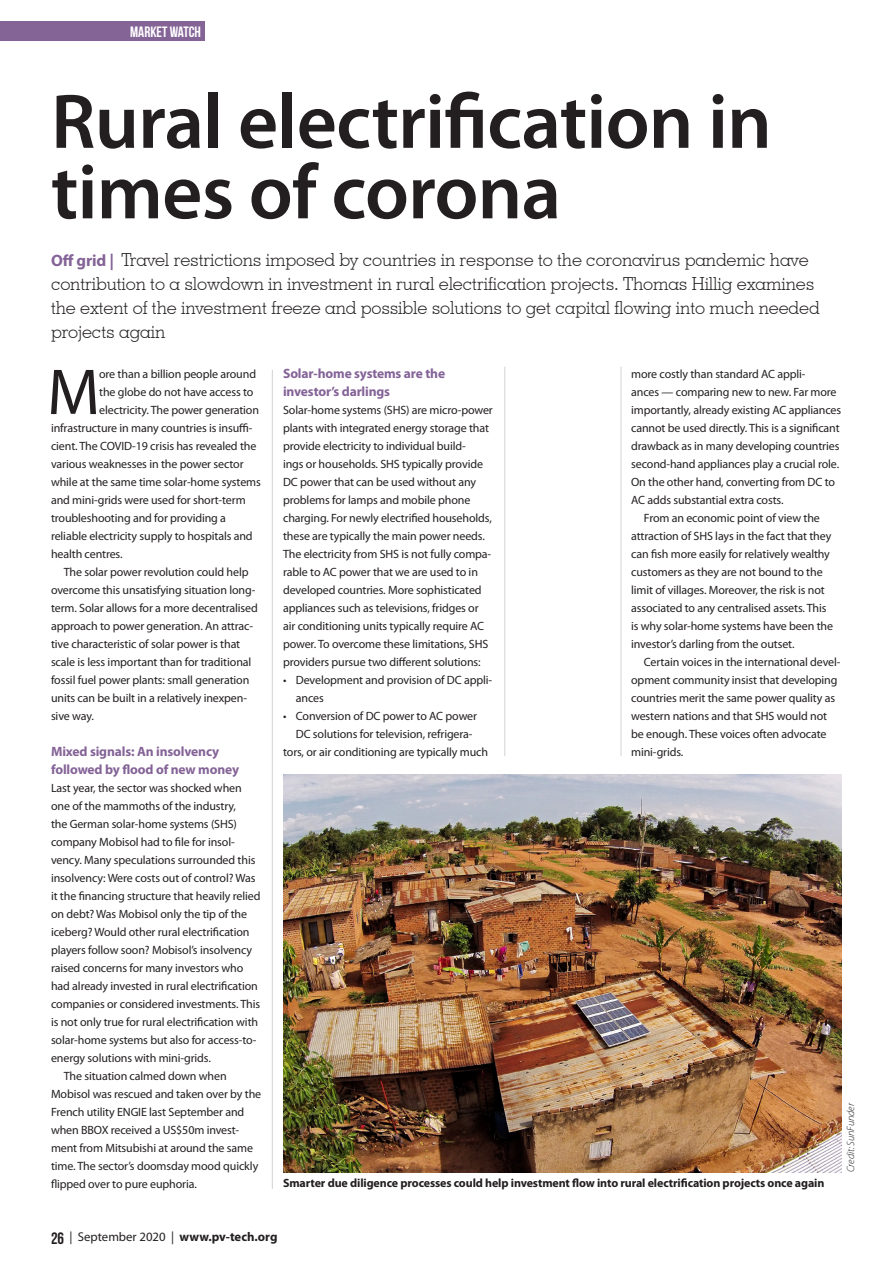
<style>
.page{position:relative;width:893px;height:1263px;background:#fff}
.page>*{position:absolute;margin:0;border:0;box-sizing:border-box;transform-origin:0 0}
.Headline{font:600 78px/70.5px "Myriad Pro";letter-spacing:-.01em;color:#231f20}
.Drop_cap_first_para{font:65.4px "Myriad Pro";color:#231f20}
.Standfirst{font:300 18px/24px "Geometric Slab 703 BT";letter-spacing:-.01em;color:#231f20}
.t1{font:15px "Bebas Neue";color:#fff}
.Subhead{font:700 13.5px/18px "Myriad Pro";letter-spacing:-.01em;color:#846397}
.t2{font:12.75px "Myriad Pro";color:#231f20}
.Body_indent{font:12px/18px "Myriad Pro";letter-spacing:-.01em;color:#231f20}
.Body_no_indent{font:12px/18px "Myriad Pro";letter-spacing:-.01em;color:#231f20}
.Drop_cap_first_para-2{font:12px "Myriad Pro";letter-spacing:-.01em;color:#231f20}
.t3{font:700 12px "Myriad Pro";letter-spacing:-.01em;color:#231f20}
.Bullets{font:12px/18px "Myriad Pro";letter-spacing:-.01em;color:#231f20}
.Credit{font:italic 300 10.5px "Myriad Pro";letter-spacing:-.01em;color:#231f20}
.s1{font-family:"Myriad Pro";font-weight:700;font-size:16.5px;color:#846397}
.s2{font-family:"Bebas Neue";font-size:16.5px}
.s3{font-weight:700}
</style>
<div class="page">
<div style="left:0;top:21px;width:204px;height:20px;background:#846397"></div>
<hr style="left:272px;top:370px;width:1px;height:819px;background:#d1d2d4">
<hr style="left:504px;top:367px;width:1px;height:389px;background:#d1d2d4">
<hr style="left:621px;top:367px;width:1px;height:389px;background:#d1d2d4">
<img style="left:283px;top:774px;width:559px;height:398px">
<p class="t1" style="left:130px;top:23px;width:72px">MARKET WATCH</p>
<p class="Headline" style="left:51px;top:84px;width:722px">Rural electrification in times of corona</p>
<p class="Standfirst" style="left:51px;top:247px;width:770px"><span class="s1">Off grid |</span> Travel restrictions imposed by countries in response to the coronavirus pandemic have contribution to a slowdown in investment in rural electrification projects. Thomas Hillig examines the extent of the investment freeze and possible solutions to get capital flowing into much needed projects again</p>
<p class="Drop_cap_first_para" style="left:47px;top:352px;width:54px">M</p>
<p class="Drop_cap_first_para-2" style="left:99px;top:367px;width:158px">ore than a billion people around</p>
<p class="Drop_cap_first_para-2" style="left:99px;top:385px;width:156px">the globe do not have access to</p>
<p class="Drop_cap_first_para-2" style="left:99px;top:403px;width:161px">electricity. The power generation</p>
<p class="Drop_cap_first_para-2" style="left:51px;top:421px;width:203px">infrastructure in many countries is insuffi-</p>
<p class="Drop_cap_first_para-2" style="left:51px;top:439px;width:207px">cient. The COVID-19 crisis has revealed the</p>
<p class="Drop_cap_first_para-2" style="left:51px;top:457px;width:194px">various weaknesses in the power sector</p>
<p class="Drop_cap_first_para-2" style="left:51px;top:475px;width:211px">while at the same time solar-home systems</p>
<p class="Drop_cap_first_para-2" style="left:51px;top:493px;width:196px">and mini-grids were used for short-term</p>
<p class="Drop_cap_first_para-2" style="left:51px;top:511px;width:176px">troubleshooting and for providing a</p>
<p class="Drop_cap_first_para-2" style="left:51px;top:529px;width:203px">reliable electricity supply to hospitals and</p>
<p class="Drop_cap_first_para-2" style="left:51px;top:547px;width:73px">health centres.</p>
<p class="Body_indent" style="left:51px;top:563px;width:208px;text-indent:13px">The solar power revolution could help overcome this unsatisfying situation long&shy;term. Solar allows for a more decentralised approach to power generation. An attrac&shy;tive characteristic of solar power is that scale is less important than for traditional fossil fuel power plants: small generation units can be built in a relatively inexpen&shy;sive way.</p>
<p class="Subhead" style="left:51px;top:742px;width:190px">Mixed signals: An insolvency followed by flood of new money</p>
<p class="Body_no_indent" style="left:51px;top:779px;width:211px">Last year, the sector was shocked when one of the mammoths of the industry,<br>the German solar-home systems (SHS) company Mobisol had to file for insol&shy;vency. Many speculations surrounded this insolvency: Were costs out of control? Was it the financing structure that heavily relied on debt? Was Mobisol only the tip of the iceberg? Would other rural electrification players follow soon? Mobisol’s insolvency raised concerns for many investors who had already invested in rural electrification companies or considered investments. This is not only true for rural electrification with solar-home systems but also for access-to&shy;energy solutions with mini-grids.</p>
<p class="Body_indent" style="left:51px;top:1067px;width:212px;text-indent:13px">The situation calmed down when Mobisol was rescued and taken over by the French utility ENGIE last September and when BBOX received a US$50m invest&shy;ment from Mitsubishi at around the same time. The sector’s doomsday mood quickly flipped over to pure euphoria.</p>
<p class="Subhead" style="left:283px;top:364px;width:164px">Solar-home systems are the investor’s darlings</p>
<p class="Body_no_indent" style="left:283px;top:401px;width:211px">Solar-home systems (SHS) are micro-power plants with integrated energy storage that provide electricity to individual build-<br>ings or households. SHS typically provide DC power that can be used without any problems for lamps and mobile phone charging. For newly electrified households, these are typically the main power needs.<br>The electricity from SHS is not fully compa&shy;rable to AC power that we are used to in developed countries. More sophisticated appliances such as televisions, fridges or air conditioning units typically require AC power. To overcome these limitations, SHS providers pursue two different solutions:</p>
<p class="Bullets" style="left:296px;top:671px;width:198px;text-indent:-13px">• Development and provision of DC appli&shy;ances</p>
<p class="Bullets" style="left:283px;top:707px;width:195px">• Conversion of DC power to AC power</p>
<p class="Body_indent" style="left:283px;top:725px;width:207px;text-align:center">DC solutions for television, refrigera-<br>tors, or air conditioning are typically much</p>
<p class="Body_indent" style="left:631px;top:365px;width:212px">more costly than standard AC appli-<br>ances — comparing new to new. Far more importantly, already existing AC appliances cannot be used directly. This is a significant drawback as in many developing countries second-hand appliances play a crucial role.<br>On the other hand, converting from DC to AC adds substantial extra costs.</p>
<p class="Body_indent" style="left:631px;top:509px;width:203px;text-indent:13px">From an economic point of view the attraction of SHS lays in the fact that they can fish more easily for relatively wealthy customers as they are not bound to the limit of villages. Moreover, the risk is not associated to any centralised assets. This is why solar-home systems have been the investor’s darling from the outset.</p>
<p class="Body_indent" style="left:631px;top:653px;width:211px;text-indent:13px">Certain voices in the international devel&shy;opment community insist that developing countries merit the same power quality as western nations and that SHS would not be enough. These voices often advocate mini-grids.</p>
<p class="Credit" style="left:845px;top:1172px;width:71px;rotate:-90deg">Credit: SunFunder</p>
<p class="t3" style="left:283px;top:1175px;width:543px">Smarter due diligence processes could help investment flow into rural electrification projects once again</p>
<p class="t2" style="left:51px;top:1229px;width:228px"><span class="s2">26</span> | September 2020 | <span class="s3">www.pv-tech.org</span></p>
</div>
